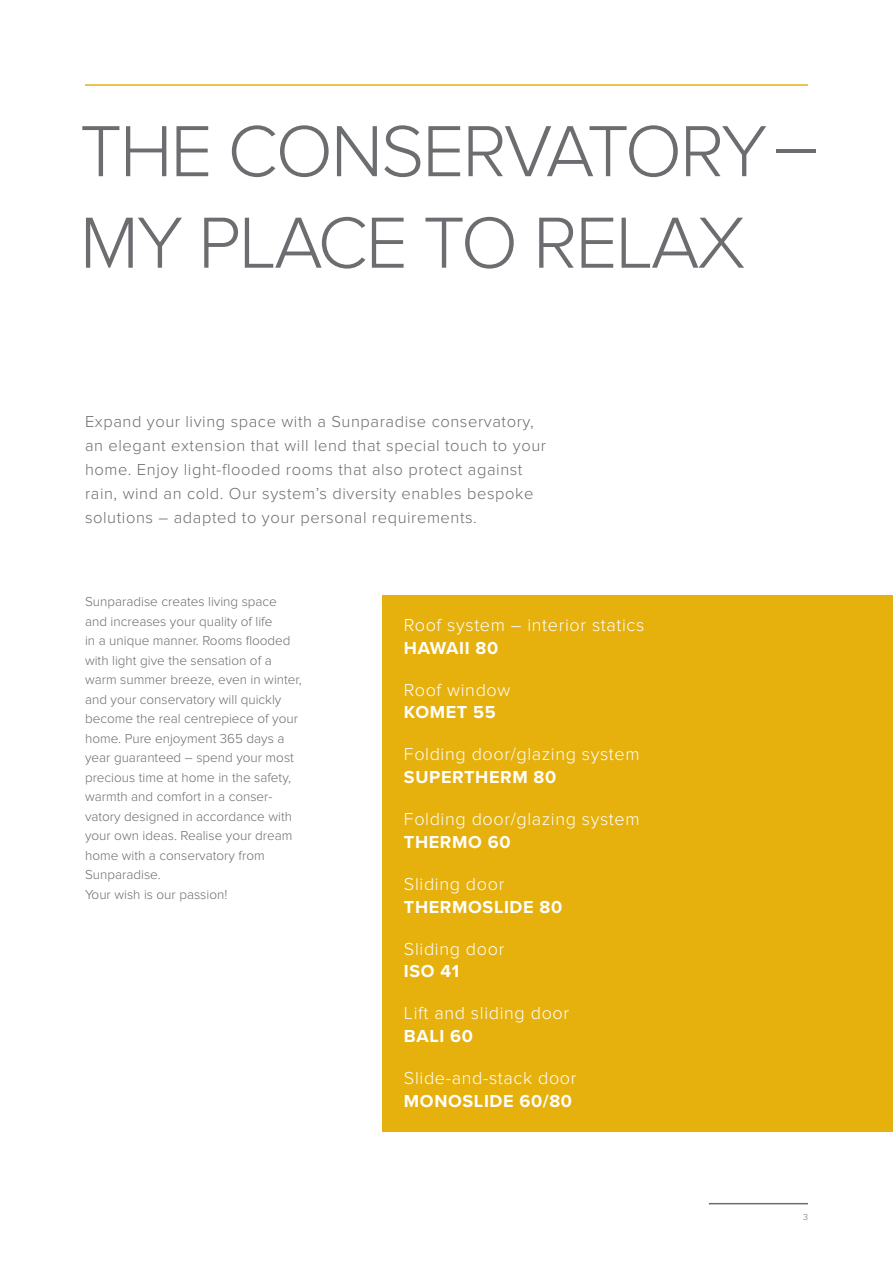
<style>
.page{position:relative;width:893px;height:1263px;background:#fff}
.page>*{position:absolute;margin:0;border:0;box-sizing:border-box;transform-origin:0 0}
.t1{font:300 75px "Proxima Nova";letter-spacing:-.03em;color:#6c6d70}
.t2{font:300 18px "Proxima Nova";letter-spacing:.035em;color:#fff}
.t3{font:700 18px "Proxima Nova";letter-spacing:.035em;color:#fff}
.t4{font:300 16.5px "Proxima Nova";letter-spacing:.035em;color:#6c6d70}
.t5{font:300 13.5px "Proxima Nova";color:#6c6d70}
.t6{font:300 9px "Proxima Nova";color:#6c6d70}
</style>
<div class="page">
<div style="left:383px;top:595px;width:510px;height:537px;background:#e6b00d"></div>
<hr style="left:85px;top:84px;width:723px;height:2px;background:#e6b00d">
<hr style="left:709px;top:1203px;width:99px;height:1px;background:#6c6d70">
<p class="t1" style="left:80px;top:108px;width:739px">THE CONSERVATORY –</p>
<p class="t1" style="left:80px;top:200px;width:667px">MY PLACE TO RELAX</p>
<p class="t4" style="left:85px;top:412px;width:450px">Expand your living space with a Sunparadise conservatory,</p>
<p class="t4" style="left:85px;top:436px;width:462px">an elegant extension that will lend that special touch to your</p>
<p class="t4" style="left:85px;top:460px;width:439px">home. Enjoy light-flooded rooms that also protect against</p>
<p class="t4" style="left:85px;top:484px;width:450px">rain, wind an cold. Our system’s diversity enables bespoke</p>
<p class="t4" style="left:85px;top:508px;width:393px">solutions – adapted to your personal requirements.</p>
<p class="t5" style="left:85px;top:594px;width:193px">Sunparadise creates living space</p>
<p class="t5" style="left:85px;top:613px;width:189px">and increases your quality of life</p>
<p class="t5" style="left:85px;top:633px;width:207px">in a unique manner. Rooms flooded</p>
<p class="t5" style="left:85px;top:652px;width:188px">with light give the sensation of a</p>
<p class="t5" style="left:85px;top:672px;width:218px">warm summer breeze, even in winter,</p>
<p class="t5" style="left:85px;top:691px;width:198px">and your conservatory will quickly</p>
<p class="t5" style="left:85px;top:711px;width:214px">become the real centrepiece of your</p>
<p class="t5" style="left:85px;top:730px;width:201px">home. Pure enjoyment 365 days a</p>
<p class="t5" style="left:85px;top:750px;width:210px">year guaranteed – spend your most</p>
<p class="t5" style="left:85px;top:769px;width:207px">precious time at home in the safety,</p>
<p class="t5" style="left:85px;top:789px;width:189px">warmth and comfort in a conser-</p>
<p class="t5" style="left:85px;top:808px;width:208px">vatory designed in accordance with</p>
<p class="t5" style="left:85px;top:828px;width:209px">your own ideas. Realise your dream</p>
<p class="t5" style="left:85px;top:847px;width:181px">home with a conservatory from</p>
<p class="t5" style="left:85px;top:867px;width:77px">Sunparadise.</p>
<p class="t5" style="left:85px;top:886px;width:144px">Your wish is our passion!</p>
<p class="t2" style="left:404px;top:614px;width:242px">Roof system – interior statics</p>
<p class="t3" style="left:404px;top:634px;width:96px">HAWAII 80</p>
<p class="t2" style="left:404px;top:679px;width:108px">Roof window</p>
<p class="t3" style="left:404px;top:699px;width:93px">KOMET 55</p>
<p class="t2" style="left:404px;top:744px;width:237px">Folding door/glazing system</p>
<p class="t3" style="left:404px;top:764px;width:154px">SUPERTHERM 80</p>
<p class="t2" style="left:404px;top:809px;width:237px">Folding door/glazing system</p>
<p class="t3" style="left:404px;top:828px;width:108px">THERMO 60</p>
<p class="t2" style="left:404px;top:873px;width:102px">Sliding door</p>
<p class="t3" style="left:404px;top:893px;width:160px">THERMOSLIDE 80</p>
<p class="t2" style="left:404px;top:938px;width:102px">Sliding door</p>
<p class="t3" style="left:404px;top:958px;width:57px">ISO 41</p>
<p class="t2" style="left:404px;top:1003px;width:167px">Lift and sliding door</p>
<p class="t3" style="left:404px;top:1023px;width:71px">BALI 60</p>
<p class="t2" style="left:404px;top:1068px;width:174px">Slide-and-stack door</p>
<p class="t3" style="left:404px;top:1087px;width:170px">MONOSLIDE 60/80</p>
<p class="t6" style="left:803px;top:1212px;width:6px">3</p>
</div>
